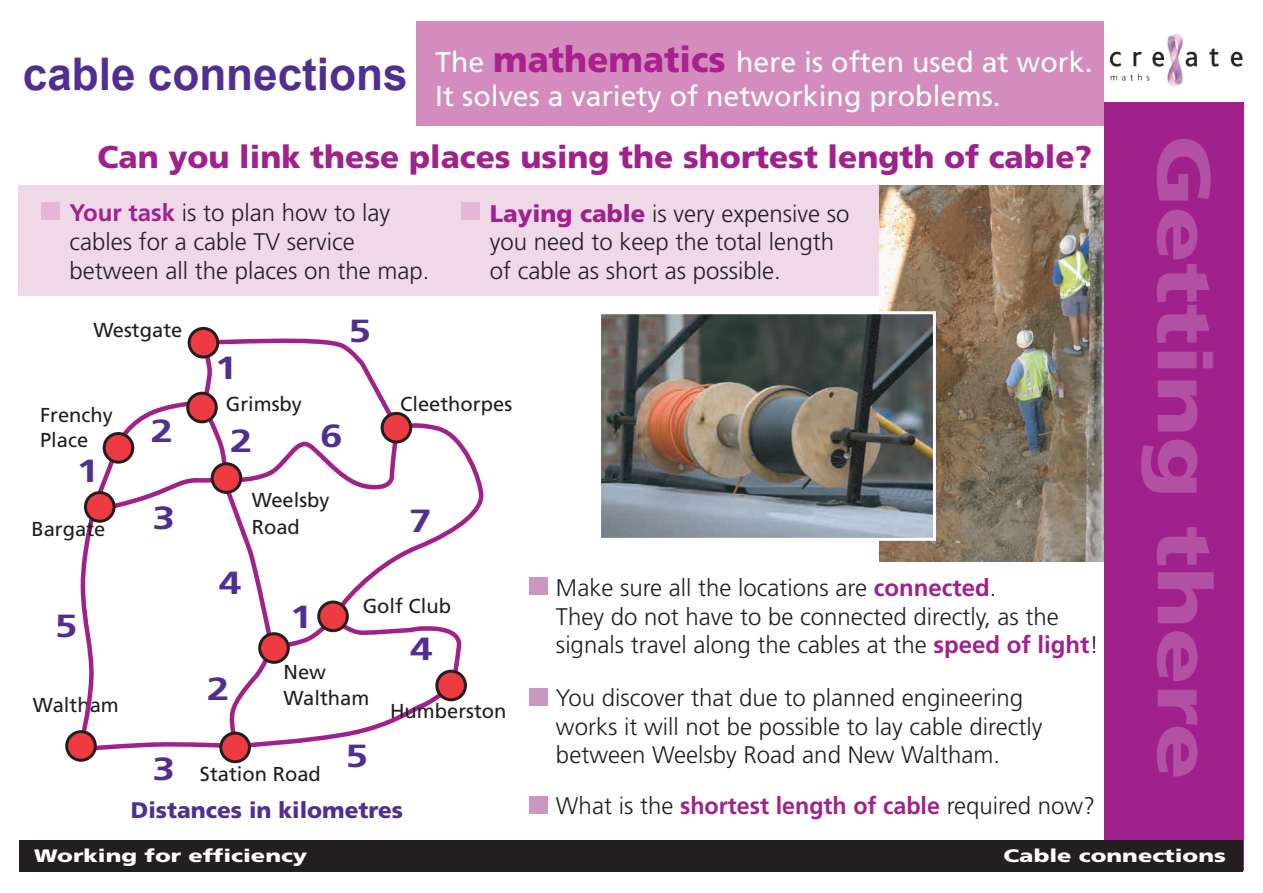
<style>
.page{position:relative;width:1263px;height:893px;background:#fff}
.page>*{position:absolute;margin:0;border:0;box-sizing:border-box;transform-origin:0 0}
.t1{font:900 74.55px "Frutiger";color:rgb(212 173 208/.35);scale:1.23 1}
.t2{font:700 45px "Arial";color:#502e92}
.t3{font:700 31.95px "Frutiger";color:#502e92;scale:1.27 1}
.t4{font:900 31.5px "Frutiger";color:#a0218c}
.t5{font:28.5px/34.2px "Frutiger";color:#fff}
.t6{font:300 24px/28.8px "Frutiger";color:#231f20}
.t7{font:900 22.5px "Frutiger";color:#502e92}
.t8{font:20.1px/26.5px "Frutiger";color:#231f20}
.t9{font:900 18px "Frutiger";color:#fff;scale:1.31 1}
.s1{font-weight:900;font-size:36px;color:#a9218e}
.s2{font-weight:700;color:#a0218c}
.s3{font-weight:900;color:#a0218c}
</style>
<div class="page">
<div style="left:18px;top:185px;width:866px;height:111px;background:#efd8e8"></div>
<div style="left:461px;top:202px;width:19px;height:18px;background:#e3b7d5"></div>
<div style="left:41px;top:202px;width:19px;height:18px;background:#e3b7d5"></div>
<img style="left:880px;top:185px;width:224px;height:377px">
<div style="left:1104px;top:102px;width:140px;height:768px;background:#a0218c"></div>
<img style="left:1109px;top:33px;width:134px;height:54px">
<div style="left:20px;top:841px;width:1223px;height:31px;background:#231f20"></div>
<div style="left:416px;top:21px;width:688px;height:105px;background:#d38cbd"></div>
<div style="left:529px;top:577px;width:18px;height:18px;background:#ca97c3"></div>
<div style="left:529px;top:688px;width:18px;height:17px;background:#ca97c3"></div>
<div style="left:529px;top:796px;width:18px;height:17px;background:#ca97c3"></div>
<svg style="left:76px;top:330px;width:408px;height:421px"></svg>
<svg style="left:99px;top:403px;width:302px;height:350px"></svg>
<div style="left:221px;top:733px;width:28px;height:29px;background:#ee3a41;border-radius:50%"></div>
<div style="left:219px;top:732px;width:32px;height:31px;border:3px solid #231f20;border-radius:50%"></div>
<div style="left:67px;top:732px;width:28px;height:28px;background:#ee3a41;border-radius:50%"></div>
<div style="left:65px;top:730px;width:32px;height:32px;border:3px solid #231f20;border-radius:50%"></div>
<div style="left:260px;top:634px;width:28px;height:28px;background:#ee3a41;border-radius:50%"></div>
<div style="left:258px;top:632px;width:32px;height:32px;border:3px solid #231f20;border-radius:50%"></div>
<div style="left:319px;top:602px;width:28px;height:29px;background:#ee3a41;border-radius:50%"></div>
<div style="left:317px;top:600px;width:32px;height:32px;border:3px solid #231f20;border-radius:50%"></div>
<div style="left:437px;top:671px;width:28px;height:29px;background:#ee3a41;border-radius:50%"></div>
<div style="left:435px;top:670px;width:32px;height:31px;border:3px solid #231f20;border-radius:50%"></div>
<div style="left:382px;top:413px;width:29px;height:29px;background:#ee3a41;border-radius:50%"></div>
<div style="left:381px;top:412px;width:31px;height:31px;border:3px solid #231f20;border-radius:50%"></div>
<div style="left:188px;top:393px;width:28px;height:29px;background:#ee3a41;border-radius:50%"></div>
<div style="left:186px;top:392px;width:32px;height:31px;border:3px solid #231f20;border-radius:50%"></div>
<div style="left:189px;top:328px;width:29px;height:29px;background:#ee3a41;border-radius:50%"></div>
<div style="left:188px;top:327px;width:31px;height:32px;border:3px solid #231f20;border-radius:50%"></div>
<div style="left:104px;top:434px;width:29px;height:28px;background:#ee3a41;border-radius:50%"></div>
<div style="left:103px;top:432px;width:31px;height:32px;border:3px solid #231f20;border-radius:50%"></div>
<div style="left:85px;top:493px;width:29px;height:28px;background:#ee3a41;border-radius:50%"></div>
<div style="left:84px;top:491px;width:32px;height:32px;border:3px solid #231f20;border-radius:50%"></div>
<div style="left:212px;top:464px;width:29px;height:28px;background:#ee3a41;border-radius:50%"></div>
<div style="left:211px;top:462px;width:31px;height:32px;border:3px solid #231f20;border-radius:50%"></div>
<img style="left:602px;top:315px;width:330px;height:222px">
<div style="left:598px;top:311px;width:338px;height:230px;border:3px solid #fff"></div>
<h2 class="t2" style="left:23px;top:44px;width:386px">cable connections</h2>
<p class="t5" style="left:435px;top:45px;width:659px">The <span class="s1">mathematics</span> here is often used at work.<br>It solves a variety of networking problems.</p>
<h3 class="t4" style="left:97px;top:138px;width:996px">Can you link these places using the shortest length of cable?</h3>
<p class="t6" style="left:69px;top:199px;width:362px"><span class="s2">Your task</span> is to plan how to lay cables for a cable TV service between all the places on the map.</p>
<p class="t8" style="left:93px;top:317px;width:91px">Westgate</p>
<h3 class="t3" style="left:215px;top:349px;width:19px">1</h3>
<h3 class="t3" style="left:348px;top:312px;width:19px">5</h3>
<p class="t6" style="left:490px;top:199px;width:361px"><span class="s3">Laying cable</span> is very expensive so you need to keep the total length of cable as short as possible.</p>
<p class="t8" style="left:40px;top:403px;width:74px;line-height:25px">Frenchy<br>Place</p>
<h3 class="t3" style="left:77px;top:452px;width:19px">1</h3>
<p class="t8" style="left:31px;top:516px;width:75px">Bargate</p>
<h3 class="t3" style="left:55px;top:607px;width:19px">5</h3>
<p class="t8" style="left:33px;top:692px;width:87px">Waltham</p>
<p class="t8" style="left:226px;top:391px;width:78px">Grimsby</p>
<h3 class="t3" style="left:151px;top:412px;width:19px">2</h3>
<h3 class="t3" style="left:230px;top:422px;width:19px">2</h3>
<h3 class="t3" style="left:320px;top:417px;width:19px">6</h3>
<h3 class="t3" style="left:152px;top:499px;width:19px">3</h3>
<p class="t8" style="left:252px;top:487px;width:79px">Weelsby<br>Road</p>
<h3 class="t3" style="left:219px;top:564px;width:19px">4</h3>
<h3 class="t3" style="left:290px;top:598px;width:19px">1</h3>
<p class="t8" style="left:400px;top:391px;width:114px">Cleethorpes</p>
<h3 class="t3" style="left:409px;top:502px;width:19px">7</h3>
<p class="t8" style="left:363px;top:592px;width:90px">Golf Club</p>
<h3 class="t3" style="left:410px;top:630px;width:19px">4</h3>
<h3 class="t3" style="left:152px;top:750px;width:19px">3</h3>
<h3 class="t3" style="left:207px;top:670px;width:19px">2</h3>
<p class="t8" style="left:283px;top:659px;width:87px">New<br>Waltham</p>
<p class="t8" style="left:200px;top:761px;width:122px">Station Road</p>
<h3 class="t3" style="left:346px;top:737px;width:19px">5</h3>
<p class="t8" style="left:390px;top:697px;width:118px">Humberston</p>
<p class="t7" style="left:131px;top:797px;width:274px">Distances in kilometres</p>
<p class="t6" style="left:556px;top:573px;width:544px">Make sure all the locations are <span class="s2">connected</span>.<br>They do not have to be connected directly, as the signals travel along the cables at the <span class="s2">speed of light</span>!</p>
<p class="t6" style="left:556px;top:683px;width:488px">You discover that due to planned engineering works it will not be possible to lay cable directly between Weelsby Road and New Waltham.</p>
<p class="t6" style="left:556px;top:792px;width:541px">What is the <span class="s2">shortest length of cable</span> required now?</p>
<h1 class="t1" style="left:1229px;top:135px;width:526px;rotate:90deg">Getting there</h1>
<p class="t9" style="left:34px;top:845px;width:210px">Working for efficiency</p>
<p class="t9" style="left:1003px;top:845px;width:171px">Cable connections</p>
</div>
